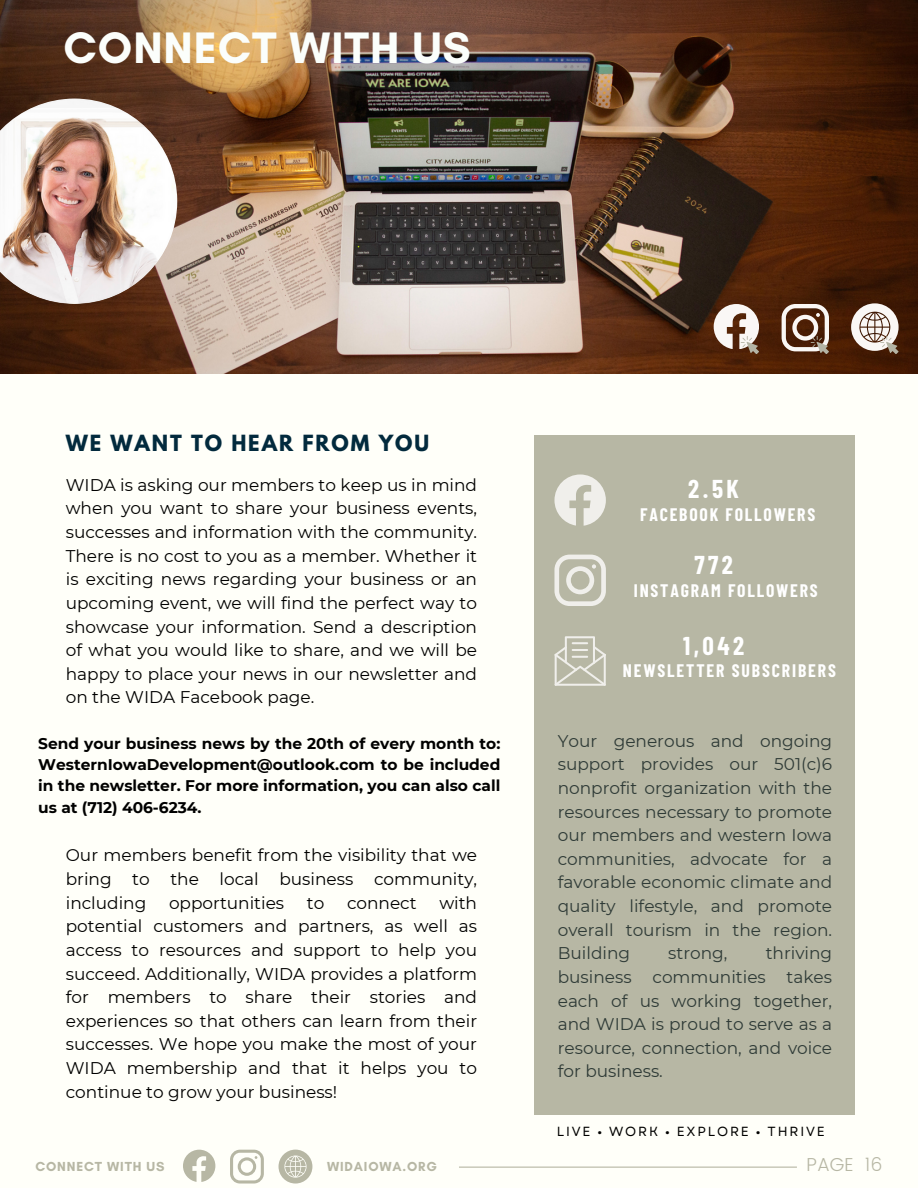
<style>
.page{position:relative;width:918px;height:1188px;background:#fffff9}
.page>*{position:absolute;margin:0;border:0;box-sizing:border-box;transform-origin:0 0}
.t1{font:700 44.85px "Glacial Indifference";letter-spacing:.02em;color:#fbfefb}
.t2{font:700 25.2px "Barlow Condensed";letter-spacing:.14em;color:#fff}
.t3{font:700 19.8px "League Spartan";letter-spacing:.095em;color:#022a3d}
.t4{font:300 18.75px "Poppins";color:#b7b7a4}
.t5{font:700 17.7px "Barlow Condensed";letter-spacing:.1em;color:#fff}
.t6{font:16.95px/23.7px "Montserrat";color:#000;text-align:justify}
.t7{font:16.95px/23.7px "Montserrat";color:#2f3b37;text-align:justify}
.t8{font:700 15.45px/21.3px "Montserrat";color:#000;text-align:justify}
.t9{font:700 13.35px "Glacial Indifference";letter-spacing:.065em;color:#b7b7a4}
.t10{font:13.2px "Garet";letter-spacing:.14em;color:#000}
</style>
<div class="page">
<div style="left:535px;top:435px;width:320px;height:680px;background:#b7b7a4"></div>
<img style="left:0;top:0;width:918px;height:374px">
<svg style="left:714px;top:304px;width:45px;height:50px"></svg>
<svg style="left:851px;top:303px;width:47px;height:51px"></svg>
<svg style="left:782px;top:304px;width:47px;height:50px"></svg>
<svg style="left:554px;top:474px;width:52px;height:52px"></svg>
<svg style="left:554px;top:555px;width:52px;height:51px"></svg>
<svg style="left:555px;top:636px;width:51px;height:50px"></svg>
<img style="left:0;top:99px;width:177px;height:205px">
<hr style="left:459px;top:1167px;width:338px;height:1px;background:#b7b7a4">
<svg style="left:183px;top:1150px;width:32px;height:32px"></svg>
<svg style="left:230px;top:1150px;width:34px;height:33px"></svg>
<svg style="left:279px;top:1150px;width:33px;height:33px"></svg>
<h1 class="t1" style="left:64px;top:21px;width:409px">CONNECT WITH US</h1>
<p class="t3" style="left:66px;top:433px;width:365px">WE WANT TO HEAR FROM YOU</p>
<p class="t6" style="left:66px;top:473px;width:413px">WIDA is asking our members to keep us in mind when you want to share your business events, successes and information with the community.<br>There is no cost to you as a member. Whether it is exciting news regarding your business or an upcoming event, we will find the perfect way to showcase your information. Send a description of what you would like to share, and we will be happy to place your news in our newsletter and on the WIDA Facebook page.</p>
<p class="t8" style="left:38px;top:732px;width:464px">Send your business news by the 20th of every month to:<br>WesternIowaDevelopment@outlook.com to be included in the newsletter. For more information, you can also call us at (712) 406-6234.</p>
<p class="t6" style="left:66px;top:844px;width:413px">Our members benefit from the visibility that we bring to the local business community, including</p>
<p class="t6" style="left:66px;top:891px;width:413px;text-indent:374px">with potential customers and partners, as well as access to resources and support to help you succeed. Additionally, WIDA provides a platform for members to share their stories and experiences so that others can learn from their successes. We hope you make the most of your WIDA membership and that it helps you to continue to grow your business!</p>
<p class="t6" style="left:169px;top:891px;width:117px">opportunities</p>
<p class="t6" style="left:307px;top:891px;width:19px">to</p>
<p class="t6" style="left:347px;top:891px;width:71px">connect</p>
<h2 class="t2" style="left:688px;top:473px;width:52px">2.5K</h2>
<p class="t5" style="left:640px;top:503px;width:177px">FACEBOOK FOLLOWERS</p>
<h2 class="t2" style="left:694px;top:549px;width:40px">772</h2>
<p class="t5" style="left:634px;top:579px;width:185px">INSTAGRAM FOLLOWERS</p>
<h2 class="t2" style="left:683px;top:629px;width:63px">1,042</h2>
<p class="t5" style="left:623px;top:660px;width:215px">NEWSLETTER SUBSCRIBERS</p>
<p class="t7" style="left:558px;top:729px;width:276px">Your generous and ongoing support provides our 501(c)6 nonprofit organization with the resources necessary to promote our members and western Iowa communities, advocate for a favorable economic climate and quality lifestyle, and promote overall tourism in the region.<br>Building</p>
<p class="t7" style="left:558px;top:941px;width:276px;text-indent:208px">thriving business communities takes each of us working together, and WIDA is proud to serve as a resource, connection, and voice for business.</p>
<p class="t7" style="left:668px;top:941px;width:61px">strong,</p>
<p class="t10" style="left:557px;top:1122px;width:269px">LIVE • WORK • EXPLORE • THRIVE</p>
<p class="t9" style="left:35px;top:1158px;width:131px">CONNECT WITH US</p>
<p class="t9" style="left:327px;top:1158px;width:111px">WIDAIOWA.ORG</p>
<p class="t4" style="left:807px;top:1153px;width:77px">PAGE 16</p>
</div>
